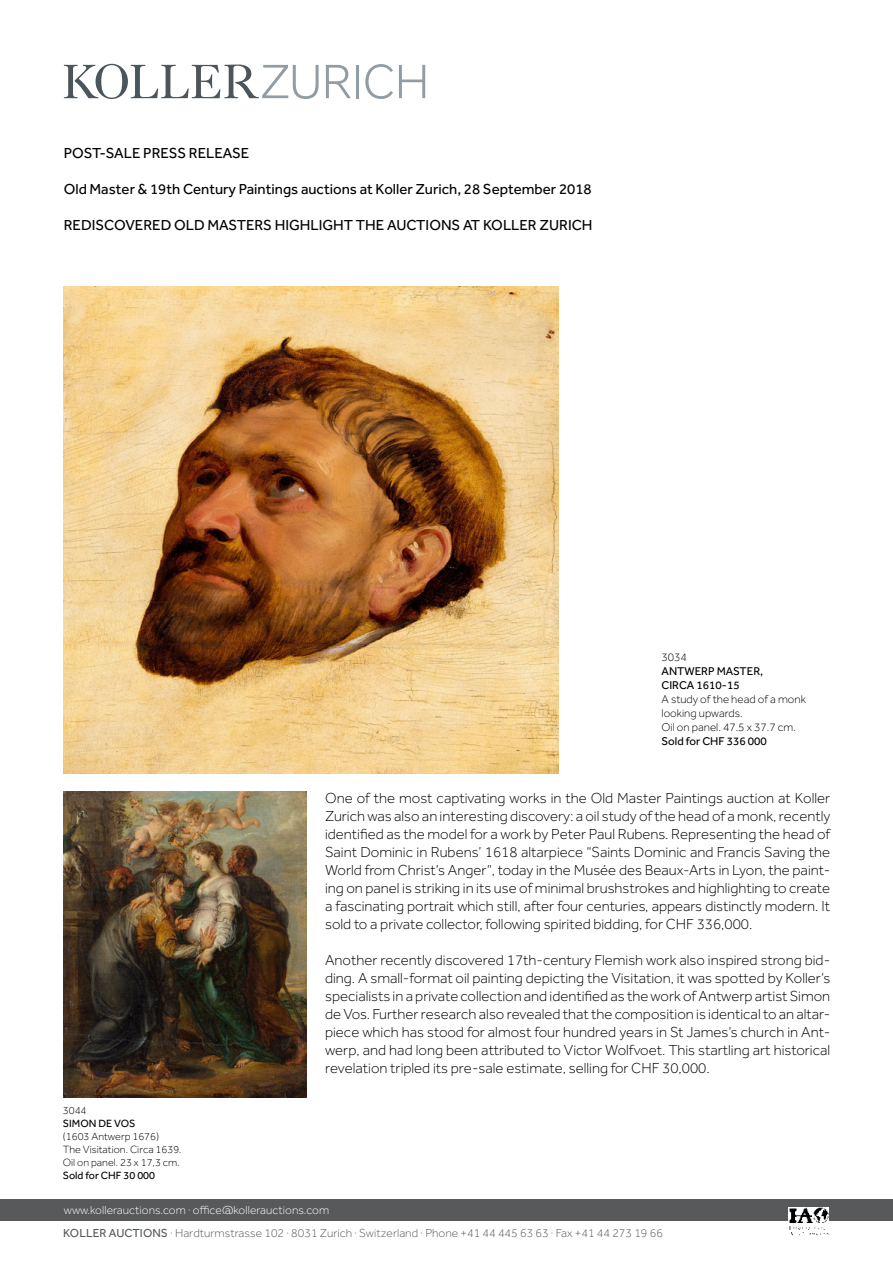
<style>
.page{position:relative;width:893px;height:1263px;background:#fff}
.page>*{position:absolute;margin:0;border:0;box-sizing:border-box;transform-origin:0 0}
.t1{font:300 15px/18px "Effra";color:#000;text-align:justify}
.t2{font:15px "Effra";color:#000}
.t3{font:300 12px "Effra";letter-spacing:.005em;color:#58595b}
.t4{font:300 12px "Effra";letter-spacing:.005em;color:#fff}
.t5{font:300 11.7px/14px "Effra";color:#000}
.t6{font:11.7px/14px "Effra";color:#000}
.t7{font:300 10.8px/13px "Effra";color:#000}
.t8{font:10.8px "Effra";color:#000}
.s1{font-weight:400}
</style>
<div class="page">
<div style="left:0;top:1199px;width:893px;height:22px;background:#58595b"></div>
<img style="left:789px;top:1208px;width:40px;height:28px">
<svg style="left:64px;top:64px;width:255px;height:34px"></svg>
<svg style="left:326px;top:65px;width:25px;height:33px"></svg>
<hr style="left:356px;top:65px;width:3px;height:33px;background:#929ca3">
<svg style="left:365px;top:64px;width:28px;height:34px"></svg>
<svg style="left:399px;top:65px;width:26px;height:33px"></svg>
<img style="left:64px;top:286px;width:495px;height:487px">
<img style="left:64px;top:792px;width:243px;height:305px">
<p class="t2" style="left:64px;top:144px;width:187px">POST-SALE PRESS RELEASE</p>
<p class="t2" style="left:64px;top:180px;width:529px">Old Master &amp; 19th Century Paintings auctions at Koller Zurich, 28 September 2018</p>
<p class="t2" style="left:64px;top:216px;width:530px">REDISCOVERED OLD MASTERS HIGHLIGHT THE AUCTIONS AT KOLLER ZURICH</p>
<p class="t5" style="left:662px;top:650px;width:27px">3034</p>
<p class="t6" style="left:662px;top:664px;width:103px">ANTWERP MASTER,<br>CIRCA 1610-15</p>
<p class="t5" style="left:662px;top:692px;width:146px">A study of the head of a monk looking upwards.<br>Oil on panel. 47.5 x 37.7 cm.</p>
<p class="t6" style="left:662px;top:734px;width:107px">Sold for CHF 336 000</p>
<p class="t7" style="left:63px;top:1104px;width:25px">3044</p>
<p class="t8" style="left:63px;top:1117px;width:74px">SIMON DE VOS</p>
<p class="t7" style="left:63px;top:1130px;width:120px">(1603 Antwerp 1676)<br>The Visitation. Circa 1639.<br>Oil on panel. 23 x 17,3 cm.</p>
<p class="t8" style="left:63px;top:1169px;width:94px">Sold for CHF 30 000</p>
<p class="t1" style="left:325px;top:789px;width:507px">One of the most captivating works in the Old Master Paintings auction at Koller Zurich was also an interesting discovery: a oil study of the head of a monk, recently identified as the model for a work by Peter Paul Rubens. Representing the head of Saint Dominic in Rubens’ 1618 altarpiece “Saints Dominic and Francis Saving the World from Christ’s Anger”, today in the Musée des Beaux-Arts in Lyon, the paint&shy;ing on panel is striking in its use of minimal brushstrokes and highlighting to create a fascinating portrait which still, after four centuries, appears distinctly modern. It sold to a private collector, following spirited bidding, for CHF 336,000.</p>
<p class="t1" style="left:325px;top:951px;width:507px">Another recently discovered 17th-century Flemish work also inspired strong bid&shy;ding. A small-format oil painting depicting the Visitation, it was spotted by Koller’s specialists in a private collection and identified as the work of Antwerp artist Simon de Vos. Further research also revealed that the composition is identical to an altar&shy;piece which has stood for almost four hundred years in St James’s church in Ant&shy;werp, and had long been attributed to Victor Wolfvoet. This startling art historical revelation tripled its pre-sale estimate, selling for CHF 30,000.</p>
<p class="t4" style="left:64px;top:1203px;width:267px">www.kollerauctions.com · office@kollerauctions.com</p>
<p class="t3" style="left:63px;top:1226px;width:601px"><span class="s1">KOLLER AUCTIONS</span> · Hardturmstrasse 102 · 8031 Zurich · Switzerland · Phone +41 44 445 63 63 · Fax +41 44 273 19 66</p>
</div>
